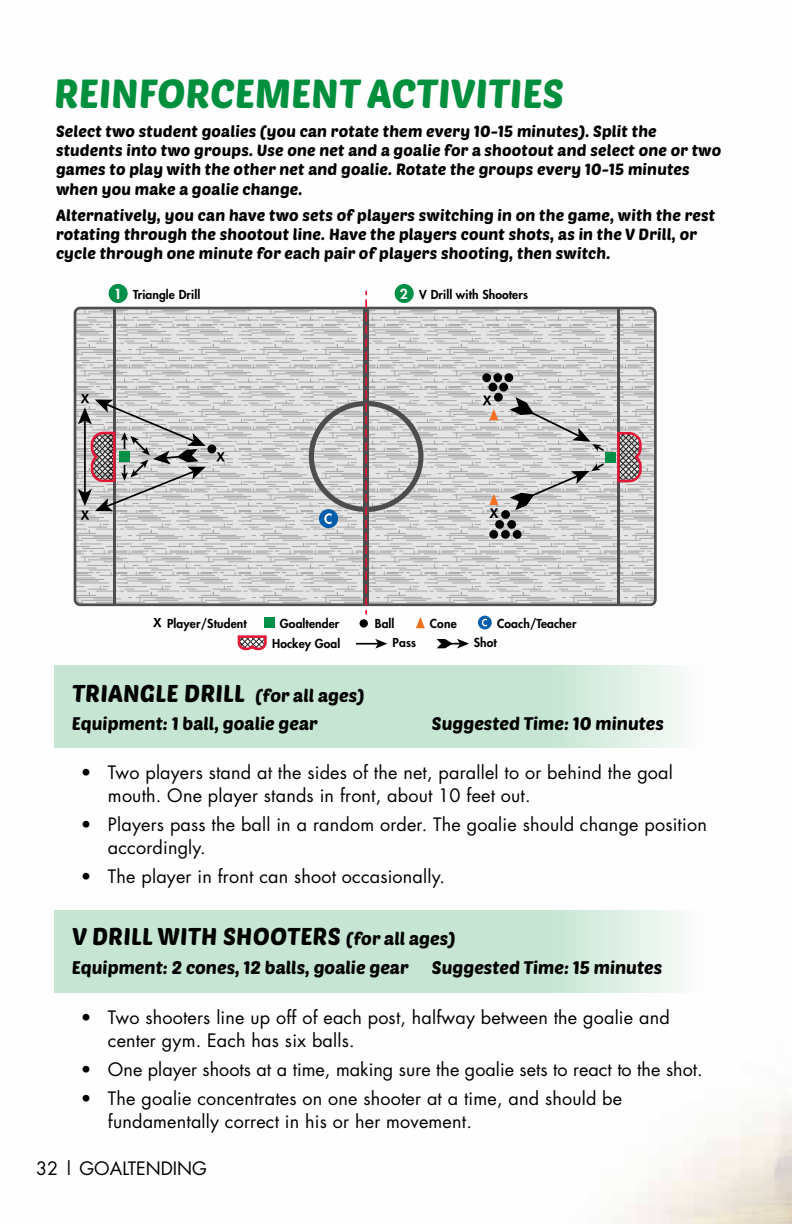
<style>
.page{position:relative;width:792px;height:1224px;background:#fff}
.page>*{position:absolute;margin:0;border:0;box-sizing:border-box;transform-origin:0 0}
.t1{font:40px "Poetsen One";color:#00903d}
.t2{font:24px "Poetsen One";letter-spacing:.01em;color:#000}
.t3{font:18px/23px "Futura";letter-spacing:.01em;color:#000}
.t4{font:18px "Poetsen One";color:#000}
.t5{font:16px/19.2px "Poetsen One";letter-spacing:.01em;color:#000}
.t6{font:800 12px "Futura";letter-spacing:.01em;color:#000}
.s1{font-size:13.6px;color:#fff}
.s2{font-size:18px}
</style>
<div class="page">
<img style="left:54px;top:283px;width:738px;height:941px">
<svg style="left:75px;top:308px;width:580px;height:297px;background:#d2d2d2"></svg>
<div style="left:74px;top:307px;width:583px;height:299px;border:3px solid #4d4d4d;border-radius:5px"></div>
<div style="left:363px;top:308px;width:5px;height:297px;background:#4d4d4d"></div>
<hr style="left:113px;top:308px;width:2px;height:297px;background:#4d4d4d">
<hr style="left:617px;top:308px;width:3px;height:297px;background:#4d4d4d">
<div style="left:309px;top:401px;width:115px;height:111px;border:5px solid #4d4d4d;border-radius:50%"></div>
<svg style="left:616px;top:431px;width:27px;height:53px"></svg>
<svg style="left:478px;top:616px;width:14px;height:13px"></svg>
<svg style="left:482px;top:619px;width:5px;height:7px"></svg>
<svg style="left:236px;top:634px;width:32px;height:17px"></svg>
<hr style="left:356px;top:643px;width:23px;height:2px;background:#000">
<svg style="left:375px;top:639px;width:12px;height:10px"></svg>
<svg style="left:437px;top:639px;width:32px;height:10px"></svg>
<svg style="left:416px;top:617px;width:9px;height:11px"></svg>
<div style="left:360px;top:619px;width:8px;height:9px;background:#000;border-radius:50%"></div>
<svg style="left:153px;top:618px;width:9px;height:9px"></svg>
<div style="left:265px;top:618px;width:10px;height:10px;background:#008f46"></div>
<div style="left:319px;top:509px;width:19px;height:19px;background:#005dab;border-radius:50%"></div>
<svg style="left:324px;top:513px;width:8px;height:11px"></svg>
<div style="left:109px;top:284px;width:19px;height:19px;background:#008f46;border-radius:50%"></div>
<div style="left:395px;top:284px;width:19px;height:19px;background:#008f46;border-radius:50%"></div>
<svg style="left:216px;top:452px;width:9px;height:9px"></svg>
<div style="left:207px;top:445px;width:9px;height:8px;background:#000;border-radius:50%"></div>
<svg style="left:365px;top:291px;width:2px;height:324px"></svg>
<svg style="left:78px;top:394px;width:128px;height:126px;background:#b9b5b6"></svg>
<div style="left:606px;top:452px;width:10px;height:10px;background:#008f46"></div>
<svg style="left:489px;top:462px;width:117px;height:77px;background:#c1c0bf"></svg>
<svg style="left:482px;top:373px;width:124px;height:80px;background:#c2c2c1"></svg>
<svg style="left:54px;top:665px;width:664px;height:82px;background:#cde8d8"></svg>
<svg style="left:54px;top:910px;width:664px;height:82px;background:#cde8d8"></svg>
<h1 class="t1" style="left:54px;top:68px;width:512px">REINFORCEMENT ACTIVITIES</h1>
<p class="t5" style="left:56px;top:121px;width:667px">Select two student goalies (you can rotate them every 10-15 minutes). Split the students into two groups. Use one net and a goalie for a shootout and select one or two games to play with the other net and goalie. Rotate the groups every 10-15 minutes when you make a goalie change.</p>
<p class="t5" style="left:56px;top:205px;width:661px">Alternatively, you can have two sets of players switching in on the game, with the rest rotating through the shootout line. Have the players count shots, as in the V Drill, or cycle through one minute for each pair of players shooting, then switch.</p>
<p class="t6" style="left:114px;top:286px;width:88px"><span class="s1">1</span> Triangle Drill</p>
<p class="t6" style="left:400px;top:286px;width:129px"><span class="s1">2</span> V Drill with Shooters</p>
<p class="t6" style="left:167px;top:615px;width:81px">Player/Student</p>
<p class="t6" style="left:280px;top:615px;width:61px">Goaltender</p>
<p class="t6" style="left:375px;top:615px;width:21px">Ball</p>
<p class="t6" style="left:430px;top:615px;width:28px">Cone</p>
<p class="t6" style="left:497px;top:615px;width:81px">Coach/Teacher</p>
<p class="t6" style="left:272px;top:635px;width:70px">Hockey Goal</p>
<p class="t6" style="left:393px;top:635px;width:25px">Pass</p>
<p class="t6" style="left:474px;top:635px;width:25px">Shot</p>
<h2 class="t2" style="left:72px;top:678px;width:294px">TRIANGLE DRILL <span class="s2">(for all ages)</span></h2>
<p class="t4" style="left:72px;top:712px;width:247px">Equipment: 1 ball, goalie gear</p>
<p class="t4" style="left:432px;top:712px;width:233px">Suggested Time: 10 minutes</p>
<p class="t3" style="left:108px;top:761px;width:566px;text-indent:-27px">• Two players stand at the sides of the net, parallel to or behind the goal mouth. One player stands in front, about 10 feet out.</p>
<p class="t3" style="left:108px;top:813px;width:600px;text-indent:-27px">• Players pass the ball in a random order. The goalie should change position accordingly.</p>
<p class="t3" style="left:81px;top:865px;width:365px">• The player in front can shoot occasionally.</p>
<h2 class="t2" style="left:72px;top:921px;width:385px">V DRILL WITH SHOOTERS <span class="s2">(for all ages)</span></h2>
<p class="t4" style="left:72px;top:956px;width:338px">Equipment: 2 cones, 12 balls, goalie gear</p>
<p class="t4" style="left:432px;top:956px;width:232px">Suggested Time: 15 minutes</p>
<p class="t3" style="left:108px;top:1005px;width:563px;text-indent:-27px">• Two shooters line up off of each post, halfway between the goalie and center gym. Each has six balls.</p>
<p class="t3" style="left:81px;top:1057px;width:623px">• One player shoots at a time, making sure the goalie sets to react to the shot.</p>
<p class="t3" style="left:108px;top:1086px;width:516px;text-indent:-27px">• The goalie concentrates on one shooter at a time, and should be fundamentally correct in his or her movement.</p>
<p class="t3" style="left:36px;top:1157px;width:173px">32 | GOALTENDING</p>
</div>
